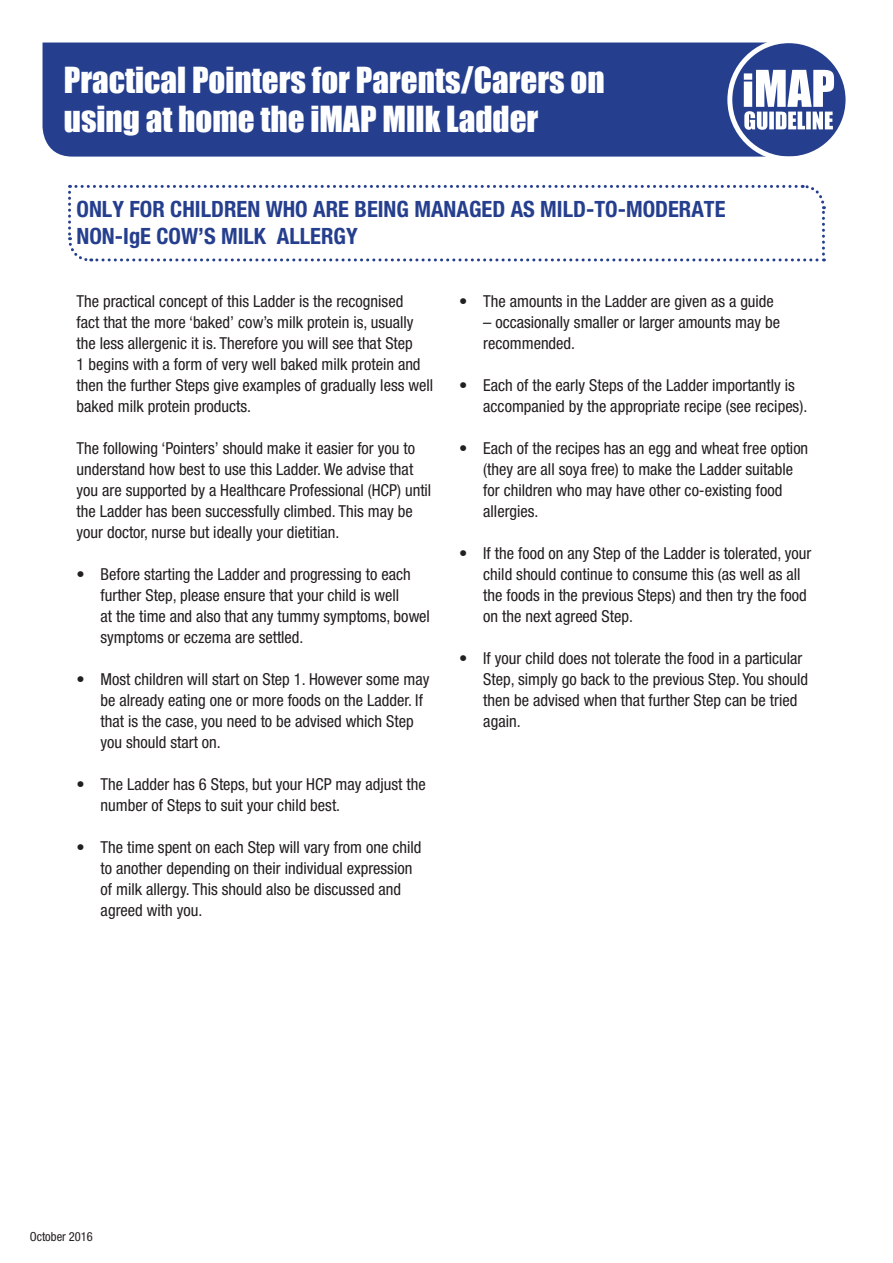
<style>
.page{position:relative;width:893px;height:1263px;background:#fff}
.page>*{position:absolute;margin:0;border:0;box-sizing:border-box;transform-origin:0 0}
.t1{font:33px/39.6px "Impact";color:#fff}
.t2{font:700 condensed 22.5px/27px "Helvetica Neue";color:#253f8e}
.t3{font:condensed 16.5px/21px "Helvetica Neue";color:#231f20}
.t4{font:condensed 12.6px "Helvetica Neue";color:#231f20}
</style>
<div class="page">
<svg style="left:68px;top:184px;width:758px;height:78px"></svg>
<div style="left:43px;top:43px;width:801px;height:114px;background:#253f8e"></div>
<div style="left:727px;top:38px;width:123px;height:123px;border:5px solid #fff;border-radius:50%"></div>
<svg style="left:744px;top:70px;width:90px;height:60px"></svg>
<h1 class="t1" style="left:64px;top:59px;width:542px">Practical Pointers for Parents/Carers on using at home the iMAP MIlk Ladder</h1>
<h2 class="t2" style="left:77px;top:196px;width:204px">ONLY FOR CHILDREN WHO</h2>
<h2 class="t2" style="left:77px;top:196px;width:650px;text-indent:237px">ARE BEING MANAGED AS MILD-TO-MODERATE<br>NON-IgE COW’S MILK ALLERGY</h2>
<p class="t3" style="left:77px;top:291px;width:358px">The practical concept of this Ladder is the recognised<br>fact that the more ‘baked’ cow’s milk protein is, usually the less allergenic it is. Therefore you will see that Step<br>1 begins with a form of very well baked milk protein and then the further Steps give examples of gradually less well baked milk protein products.</p>
<p class="t3" style="left:77px;top:438px;width:356px">The following ‘Pointers’ should make it easier for you to understand how best to use this Ladder. We advise that you are supported by a Healthcare Professional (HCP) until the Ladder has been successfully climbed. This may be your doctor, nurse but ideally your dietitian.</p>
<p class="t3" style="left:101px;top:564px;width:331px;text-indent:-24px">• Before starting the Ladder and progressing to each further Step, please ensure that your child is well<br>at the time and also that any tummy symptoms, bowel symptoms or eczema are settled.</p>
<p class="t3" style="left:101px;top:669px;width:330px;text-indent:-24px">• Most children will start on Step 1. However some may be already eating one or more foods on the Ladder. If that is the case, you need to be advised which Step you should start on.</p>
<p class="t3" style="left:101px;top:774px;width:327px;text-indent:-24px">• The Ladder has 6 Steps, but your HCP may adjust the number of Steps to suit your child best.</p>
<p class="t3" style="left:101px;top:837px;width:322px;text-indent:-24px">• The time spent on each Step will vary from one child to another depending on their individual expression of milk allergy. This should also be discussed and agreed with you.</p>
<p class="t3" style="left:459px;top:291px;width:316px">• The amounts in the Ladder are given as a guide</p>
<p class="t3" style="left:483px;top:312px;width:298px">– occasionally smaller or larger amounts may be recommended.</p>
<p class="t3" style="left:483px;top:375px;width:325px;text-indent:-24px">• Each of the early Steps of the Ladder importantly is accompanied by the appropriate recipe (see recipes).</p>
<p class="t3" style="left:483px;top:438px;width:326px;text-indent:-24px">• Each of the recipes has an egg and wheat free option (they are all soya free) to make the Ladder suitable for children who may have other co-existing food allergies.</p>
<p class="t3" style="left:483px;top:543px;width:330px;text-indent:-24px">• If the food on any Step of the Ladder is tolerated, your child should continue to consume this (as well as all the foods in the previous Steps) and then try the food on the next agreed Step.</p>
<p class="t3" style="left:459px;top:648px;width:345px">• If your child does not tolerate the food in a particular</p>
<p class="t3" style="left:459px;top:669px;width:350px">Step, simply go back to the previous Step. You should</p>
<p class="t3" style="left:483px;top:690px;width:316px">then be advised when that further Step can be tried</p>
<p class="t3" style="left:483px;top:711px;width:39px">again.</p>
<p class="t4" style="left:30px;top:1229px;width:65px">October 2016</p>
</div>
